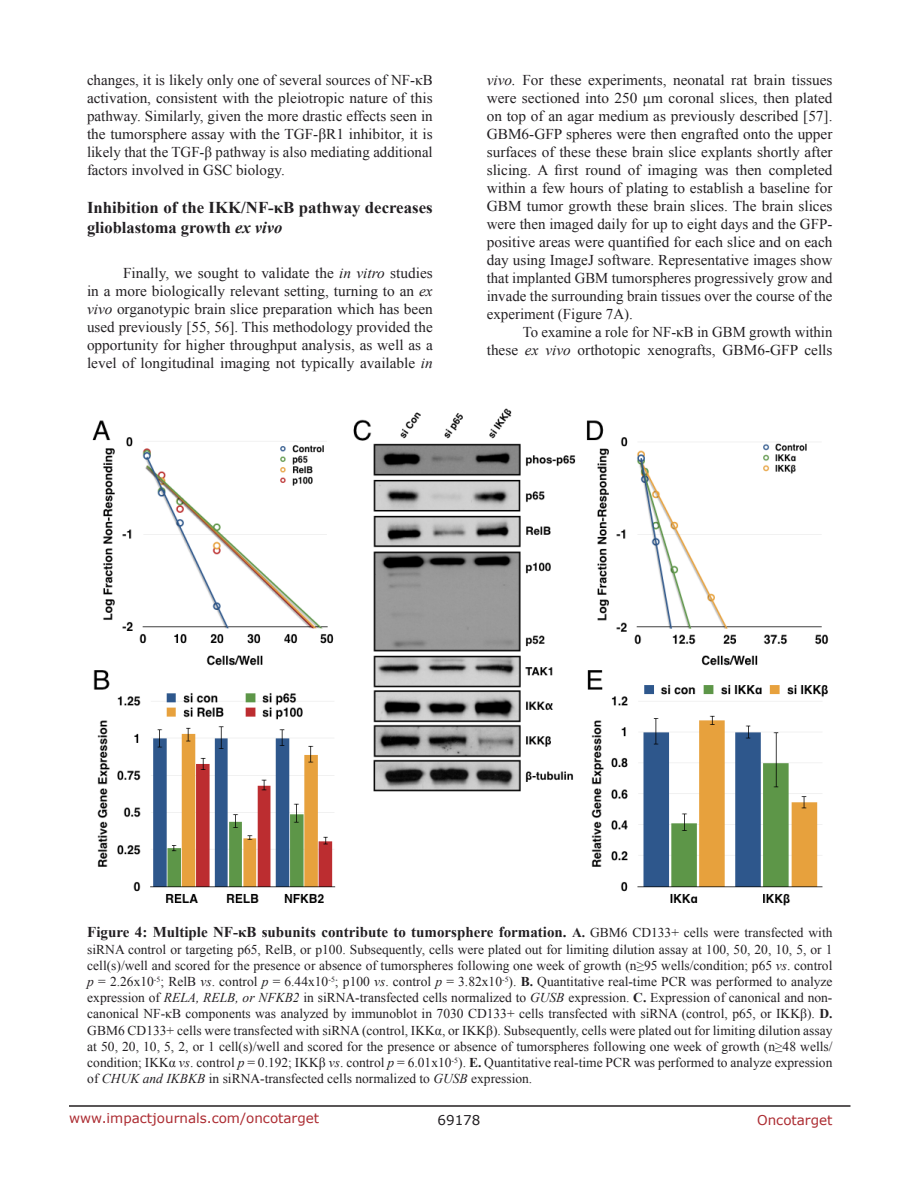
<style>
.page{position:relative;width:918px;height:1188px;background:#fff}
.page>*{position:absolute;margin:0;border:0;box-sizing:border-box;transform-origin:0 0}
.SubHeading{font:700 16.5px/19.8px "Times New Roman";color:#221f22}
.BodyText{font:15px/18px "Times New Roman";color:#221f22;text-align:justify}
.FigureText{font:700 15px "Times New Roman";color:#221f22}
.FigureText-2{font:13.5px/16.2px "Times New Roman";color:#221f22;text-align:justify}
.t1{font:13.5px "Verdana";color:#ac2b31}
.t2{font:13.5px "Verdana";color:#221f22}
.s1{font-style:italic}
.s2{font-size:13.5px}
.s3{font-weight:400;font-size:13.5px}
.s4{font-weight:700}
</style>
<div class="page">
<hr style="left:69px;top:1105px;width:781px;height:2px;background:#231f20">
<img style="left:92px;top:408px;width:737px;height:498px">
<p class="BodyText" style="left:87px;top:71px;width:347px">changes, it is likely only one of several sources of NF-κB activation, consistent with the pleiotropic nature of this pathway. Similarly, given the more drastic effects seen in the tumorsphere assay with the TGF-βR1 inhibitor, it is likely that the TGF-β pathway is also mediating additional factors involved in GSC biology.</p>
<p class="SubHeading" style="left:87px;top:197px;width:347px">Inhibition of the IKK/NF-κB pathway decreases glioblastoma growth <span class="s1">ex vivo</span></p>
<p class="BodyText" style="left:87px;top:264px;width:347px;text-indent:36px">Finally, we sought to validate the <span class="s1">in vitro</span> studies in a more biologically relevant setting, turning to an <span class="s1">ex vivo</span> organotypic brain slice preparation which has been used previously [55, 56]. This methodology provided the opportunity for higher throughput analysis, as well as a level of longitudinal imaging not typically available <span class="s1">in</span></p>
<p class="BodyText" style="left:487px;top:71px;width:347px"><span class="s1">vivo.</span> For these experiments, neonatal rat brain tissues were sectioned into 250 μm coronal slices, then plated on top of an agar medium as previously described [57].<br>GBM6-GFP spheres were then engrafted onto the upper surfaces of these these brain slice explants shortly after slicing. A first round of imaging was then completed within a few hours of plating to establish a baseline for GBM tumor growth these brain slices. The brain slices were then imaged daily for up to eight days and the GFP&shy;positive areas were quantified for each slice and on each day using ImageJ software. Representative images show that implanted GBM tumorspheres progressively grow and invade the surrounding brain tissues over the course of the experiment (Figure 7A).</p>
<p class="BodyText" style="left:487px;top:323px;width:347px;text-align:right">To examine a role for NF-κB in GBM growth within<br>these <span class="s1">ex vivo</span> orthotopic xenografts, GBM6-GFP cells</p>
<p class="FigureText" style="left:87px;top:922px;width:747px">Figure 4: Multiple NF-κB subunits contribute to tumorsphere formation. <span class="s2">A.</span> <span class="s3">GBM6 CD133+ cells were transfected with</span></p>
<p class="FigureText-2" style="left:87px;top:941px;width:747px">siRNA control or targeting p65, RelB, or p100. Subsequently, cells were plated out for limiting dilution assay at 100, 50, 20, 10, 5, or 1 cell(s)/well and scored for the presence or absence of tumorspheres following one week of growth (n≥95 wells/condition; p65 <span class="s1">vs</span>. control <span class="s1">p</span> = 2.26x10<sup>-5</sup>; RelB <span class="s1">vs</span>. control <span class="s1">p</span> = 6.44x10<sup>-5</sup>; p100 <span class="s1">vs</span>. control <span class="s1">p</span> = 3.82x10<sup>-5</sup>). <span class="s4">B.</span> Quantitative real-time PCR was performed to analyze expression of <span class="s1">RELA, RELB, or NFKB2</span> in siRNA-transfected cells normalized to <span class="s1">GUSB</span> expression. <span class="s4">C.</span> Expression of canonical and non&shy;canonical NF-κB components was analyzed by immunoblot in 7030 CD133+ cells transfected with siRNA (control, p65, or IKKβ). <span class="s4">D.<br></span>GBM6 CD133+ cells were transfected with siRNA (control, IKKα, or IKKβ). Subsequently, cells were plated out for limiting dilution assay at 50, 20, 10, 5, 2, or 1 cell(s)/well and scored for the presence or absence of tumorspheres following one week of growth (n≥48 wells/ condition; IKKα <span class="s1">vs</span>. control <span class="s1">p</span> = 0.192; IKKβ <span class="s1">vs</span>. control <span class="s1">p</span> = 6.01x10<sup>-5</sup>). <span class="s4">E.</span> Quantitative real-time PCR was performed to analyze expression of <span class="s1">CHUK and IKBKB</span> in siRNA-transfected cells normalized to <span class="s1">GUSB</span> expression.</p>
<p class="t1" style="left:69px;top:1109px;width:252px">www.impactjournals.com/oncotarget</p>
<p class="t2" style="left:438px;top:1111px;width:44px">69178</p>
<p class="t1" style="left:757px;top:1111px;width:77px">Oncotarget</p>
</div>
